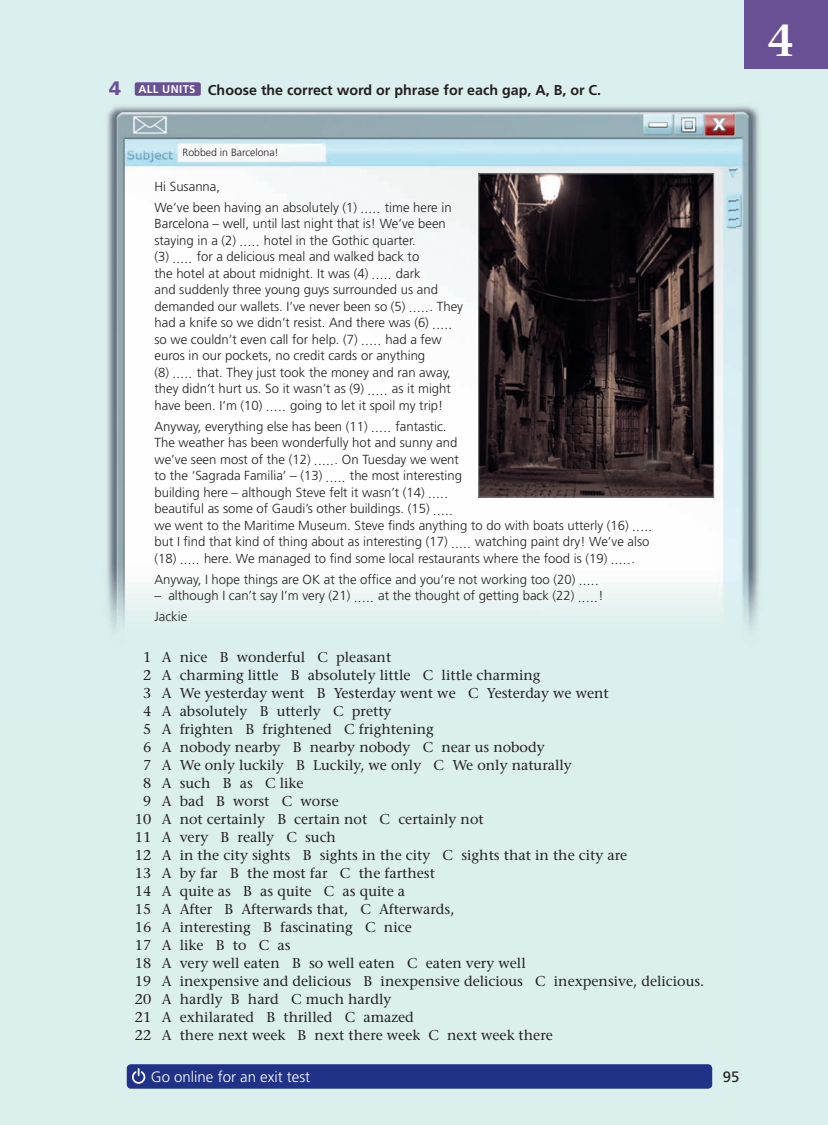
<style>
.page{position:relative;width:828px;height:1125px;background:#fff}
.page>*{position:absolute;margin:0;border:0;box-sizing:border-box;transform-origin:0 0}
.t1{font:600 45px "Stone Serif";color:#fff}
.t2{font:300 15px "Frutiger";color:#fff}
.t3{font:15px "Frutiger";color:#231f20}
.t4{font:14.25px "Stone Serif";color:#231f20}
.t5{font:700 14.25px "Frutiger";color:#231f20}
.t6{font:300 13.2px/16.5px "Frutiger";color:#231f20}
.t7{font:300 10.5px "Frutiger";color:#231f20}
.s1{font-weight:900;font-size:19.5px;color:#695095}
.s2{font-size:11.25px;color:#fff}
</style>
<div class="page">
<img style="left:0;top:0;width:827px;height:1125px">
<div style="left:743px;top:0;width:84px;height:69px;background:#695095"></div>
<div style="left:135px;top:82px;width:66px;height:14px;background:#695095;border-radius:2px"></div>
<img style="left:480px;top:175px;width:231px;height:321px">
<div style="left:478px;top:173px;width:235px;height:325px;border:1px solid #808285"></div>
<div style="left:127px;top:1064px;width:585px;height:25px;background:#203188;border-radius:4px"></div>
<svg style="left:132px;top:1068px;width:13px;height:16px"></svg>
<p class="t5" style="left:109px;top:82px;width:493px"><span class="s1">4</span> <span class="s2">ALL UNITS</span> Choose the correct word or phrase for each gap, A, B, or C.</p>
<p class="t7" style="left:182px;top:147px;width:98px">robbed in barcelona!</p>
<p class="t6" style="left:154px;top:176px;width:298px;line-height:21px">hi susanna,<br>we’ve been having an absolutely (1) <sub>.....</sub> time here in</p>
<p class="t6" style="left:154px;top:216px;width:310px">barcelona – well, until last night that is! we’ve been staying in a (2) <sub>.....</sub> hotel in the gothic quarter.<br>(3) <sub>.....</sub> for a delicious meal and walked back to<br>the hotel at about midnight. it was (4) <sub>.....</sub> dark<br>and suddenly three young guys surrounded us and demanded our wallets. i’ve never been so (5) <sub>.....</sub>. they had a knife so we didn’t resist. and there was (6) <sub>..... </sub>so we couldn’t even call for help. (7) <sub>.....</sub> had a few euros in our pockets, no credit cards or anything<br>(8) <sub>.....</sub> that. they just took the money and ran away, they didn’t hurt us. so it wasn’t as (9) <sub>.....</sub> as it might have been. i’m (10) <sub>.....</sub> going to let it spoil my trip!</p>
<p class="t6" style="left:154px;top:418px;width:498px">anyway, everything else has been (11) <sub>.....</sub> fantastic.<br>the weather has been wonderfully hot and sunny and<br>we’ve seen most of the (12) <sub>.....</sub>. on tuesday we went<br>to the ‘sagrada familia’ – (13) <sub>.....</sub> the most interesting<br>building here – although steve felt it wasn’t (14) <sub>.....<br></sub>beautiful as some of gaudi’s other buildings. (15) <sub>.....<br></sub>we went to the maritime museum. steve finds anything to do with boats utterly (16) <sub>..... </sub>but i find that kind of thing about as interesting (17) <sub>.....</sub> watching paint dry! we’ve also (18) <sub>.....</sub> here. we managed to find some local restaurants where the food is (19) <sub>.....</sub>.</p>
<p class="t6" style="left:154px;top:571px;width:445px">anyway, i hope things are ok at the office and you’re not working too (20) <sub>.....</sub></p>
<p class="t6" style="left:154px;top:585px;width:450px;line-height:21px">– although i can’t say i’m very (21) <sub>.....</sub> at the thought of getting back (22) <sub>.....</sub>! jackie</p>
<p class="t4" style="left:143px;top:649px;width:250px">1 A nice B wonderful C pleasant</p>
<p class="t4" style="left:143px;top:667px;width:399px">2 A charming little B absolutely little C little charming</p>
<p class="t4" style="left:143px;top:685px;width:467px">3 A We yesterday went B Yesterday went we C Yesterday we went</p>
<p class="t4" style="left:143px;top:703px;width:250px">4 A absolutely B utterly C pretty</p>
<p class="t4" style="left:143px;top:721px;width:292px">5 A frighten B frightened C frightening</p>
<p class="t4" style="left:143px;top:739px;width:403px">6 A nobody nearby B nearby nobody C near us nobody</p>
<p class="t4" style="left:143px;top:757px;width:430px">7 A We only luckily B Luckily, we only C We only naturally</p>
<p class="t4" style="left:143px;top:775px;width:162px">8 A such B as C like</p>
<p class="t4" style="left:143px;top:793px;width:197px">9 A bad B worst C worse</p>
<p class="t4" style="left:135px;top:811px;width:350px">10 A not certainly B certain not C certainly not</p>
<p class="t4" style="left:135px;top:829px;width:202px">11 A very B really C such</p>
<p class="t4" style="left:135px;top:847px;width:494px">12 A in the city sights B sights in the city C sights that in the city are</p>
<p class="t4" style="left:135px;top:865px;width:301px">13 A by far B the most far C the farthest</p>
<p class="t4" style="left:135px;top:883px;width:272px">14 A quite as B as quite C as quite a</p>
<p class="t4" style="left:135px;top:901px;width:321px">15 A After B Afterwards that, C Afterwards,</p>
<p class="t4" style="left:135px;top:919px;width:278px">16 A interesting B fascinating C nice</p>
<p class="t4" style="left:135px;top:937px;width:157px">17 A like B to C as</p>
<p class="t4" style="left:135px;top:955px;width:392px">18 A very well eaten B so well eaten C eaten very well</p>
<p class="t4" style="left:135px;top:973px;width:571px">19 A inexpensive and delicious B inexpensive delicious C inexpensive, delicious.</p>
<p class="t4" style="left:135px;top:991px;width:258px">20 A hardly B hard C much hardly</p>
<p class="t4" style="left:135px;top:1009px;width:280px">21 A exhilarated B thrilled C amazed</p>
<p class="t4" style="left:135px;top:1027px;width:419px">22 A there next week B next there week C next week there</p>
<p class="t2" style="left:151px;top:1068px;width:161px">go online for an exit test</p>
<p class="t3" style="left:722px;top:1068px;width:18px">95</p>
<h1 class="t1" style="left:767px;top:13px;width:28px">4</h1>
</div>
